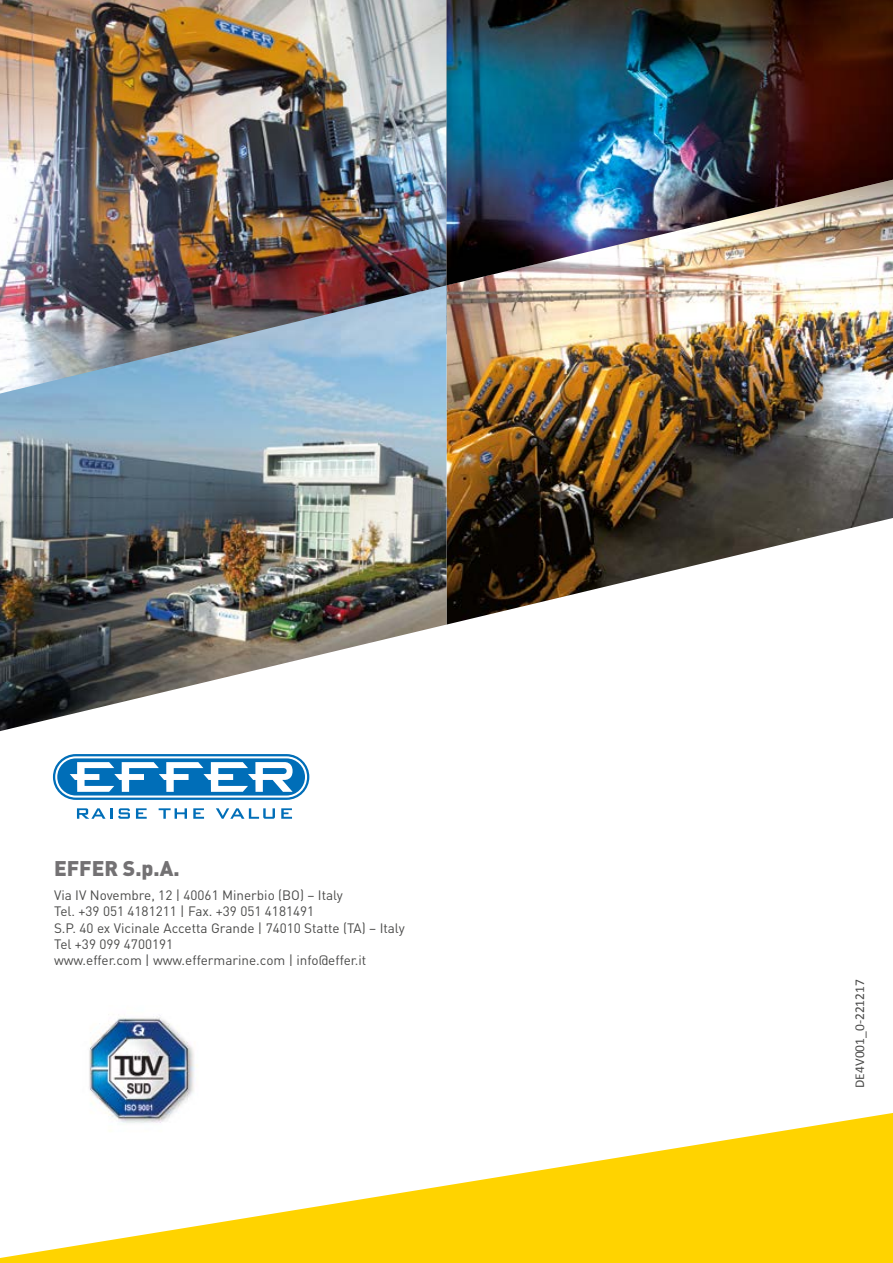
<style>
.page{position:relative;width:893px;height:1263px;background:#fff}
.page>*{position:absolute;margin:0;border:0;box-sizing:border-box;transform-origin:0 0}
.t1{font:900 21px "DIN Pro";color:#737173}
.t2{font:13.5px/16.2px "DIN Pro";color:#4a4a49}
.t3{font:13.5px "Calibri";color:#4a4a49}
</style>
<div class="page">
<svg style="left:0;top:1113px;width:893px;height:150px;fill:#ffd300"></svg>
<img style="left:54px;top:1017px;width:168px;height:115px">
<svg style="left:53px;top:754px;width:256px;height:46px"></svg>
<svg style="left:77px;top:808px;width:35px;height:11px"></svg>
<svg style="left:118px;top:808px;width:12px;height:11px"></svg>
<svg style="left:136px;top:808px;width:11px;height:11px"></svg>
<svg style="left:159px;top:808px;width:28px;height:11px"></svg>
<svg style="left:193px;top:808px;width:11px;height:11px"></svg>
<svg style="left:216px;top:808px;width:59px;height:11px"></svg>
<svg style="left:281px;top:808px;width:11px;height:11px"></svg>
<img style="left:447px;top:285px;width:446px;height:339px">
<img style="left:0;top:0;width:446px;height:285px">
<img style="left:447px;top:0;width:446px;height:285px">
<img style="left:0;top:285px;width:446px;height:446px">
<h1 class="t1" style="left:54px;top:854px;width:127px">EFFER S.p.A.</h1>
<p class="t2" style="left:54px;top:887px;width:352px">Via IV Novembre, 12 | 40061 Minerbio (BO) – Italy<br>Tel. +39 051 4181211 | Fax. +39 051 4181491<br>S.P. 40 ex Vicinale Accetta Grande | 74010 Statte (TA) – Italy Tel +39 099 4700191<br>www.effer.com | www.effermarine.com | info@effer.it</p>
<p class="t3" style="left:850px;top:1088px;width:110px;rotate:-90deg">DE4V001_0-221217</p>
</div>
